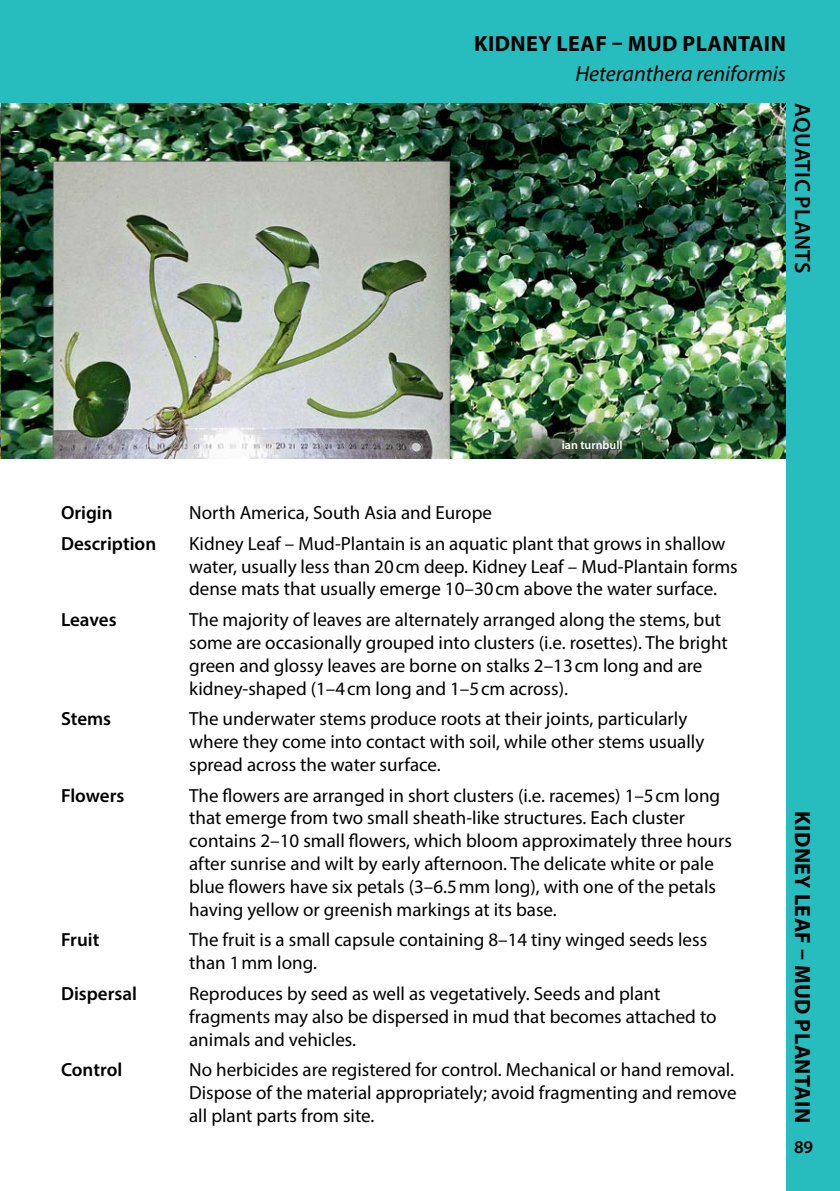
<style>
.page{position:relative;width:840px;height:1191px;background:#fff}
.page>*{position:absolute;margin:0;border:0;box-sizing:border-box;transform-origin:0 0}
.t1{font:700 22px "Myriad Pro";letter-spacing:.02em;color:#000}
.t2{font:italic 22px "Myriad Pro";color:#000}
.t3{font:600 22px "Myriad Pro";letter-spacing:.02em;color:#000}
.t4{font:19px/22.8px "Myriad Pro";color:#000}
.t5{font:600 19px "Myriad Pro";color:#000}
.t6{font:600 18px "Myriad Pro";color:#000}
.t7{font:600 12px "Myriad Pro";color:#fff}
</style>
<div class="page">
<img style="left:0;top:102px;width:785px;height:357px">
<div style="left:0;top:0;width:839px;height:102px;background:#27bdbe"></div>
<div style="left:785px;top:0;width:54px;height:1191px;background:#27bdbe"></div>
<p class="t1" style="left:474px;top:29px;width:313px">KI DNEY LEAF – MUD PLANTAI N</p>
<p class="t2" style="left:575px;top:60px;width:212px">Heteranthera reniformis</p>
<p class="t3" style="left:816px;top:103px;width:172px;rotate:90deg">aquatic plants</p>
<p class="t7" style="left:561px;top:437px;width:62px">ian turnbull</p>
<p class="t5" style="left:61px;top:500px;width:53px">Origin</p>
<p class="t4" style="left:189px;top:501px;width:304px">North America, South Asia and Europe</p>
<p class="t5" style="left:61px;top:531px;width:97px">Description</p>
<p class="t4" style="left:189px;top:531px;width:550px">Kidney Leaf – Mud-Plantain is an aquatic plant that grows in shallow water, usually less than 20cm deep. Kidney Leaf – Mud-Plantain forms dense mats that usually emerge 10–30cm above the water surface.</p>
<p class="t5" style="left:61px;top:607px;width:57px">Leaves</p>
<p class="t4" style="left:189px;top:608px;width:540px">The majority of leaves are alternately arranged along the stems, but some are occasionally grouped into clusters (i.e. rosettes). The bright green and glossy leaves are borne on stalks 2–13cm long and are kidney-shaped (1–4cm long and 1–5cm across).</p>
<p class="t5" style="left:61px;top:707px;width:52px">Stems</p>
<p class="t4" style="left:189px;top:707px;width:516px">The underwater stems produce roots at their joints, particularly where they come into contact with soil, while other stems usually spread across the water surface.</p>
<p class="t5" style="left:61px;top:783px;width:65px">Flowers</p>
<p class="t4" style="left:189px;top:783px;width:544px">The flowers are arranged in short clusters (i.e. racemes) 1–5cm long that emerge from two small sheath-like structures. Each cluster contains 2–10 small flowers, which bloom approximately three hours after sunrise and wilt by early afternoon. The delicate white or pale blue flowers have six petals (3–6.5mm long), with one of the petals having yellow or greenish markings at its base.</p>
<p class="t5" style="left:61px;top:928px;width:40px">Fruit</p>
<p class="t4" style="left:189px;top:928px;width:519px">The fruit is a small capsule containing 8–14 tiny winged seeds less than 1mm long.</p>
<p class="t5" style="left:61px;top:981px;width:77px">Dispersal</p>
<p class="t4" style="left:189px;top:982px;width:528px">Reproduces by seed as well as vegetatively. Seeds and plant fragments may also be dispersed in mud that becomes attached to animals and vehicles.</p>
<p class="t5" style="left:61px;top:1058px;width:63px">Control</p>
<p class="t4" style="left:189px;top:1058px;width:549px">No herbicides are registered for control. Mechanical or hand removal.<br>Dispose of the material appropriately; avoid fragmenting and remove all plant parts from site.</p>
<p class="t1" style="left:816px;top:811px;width:313px;rotate:90deg">KIDNEY LEAF – MUD PLANTAIN</p>
<p class="t6" style="left:793px;top:1136px;width:21px">89</p>
</div>
